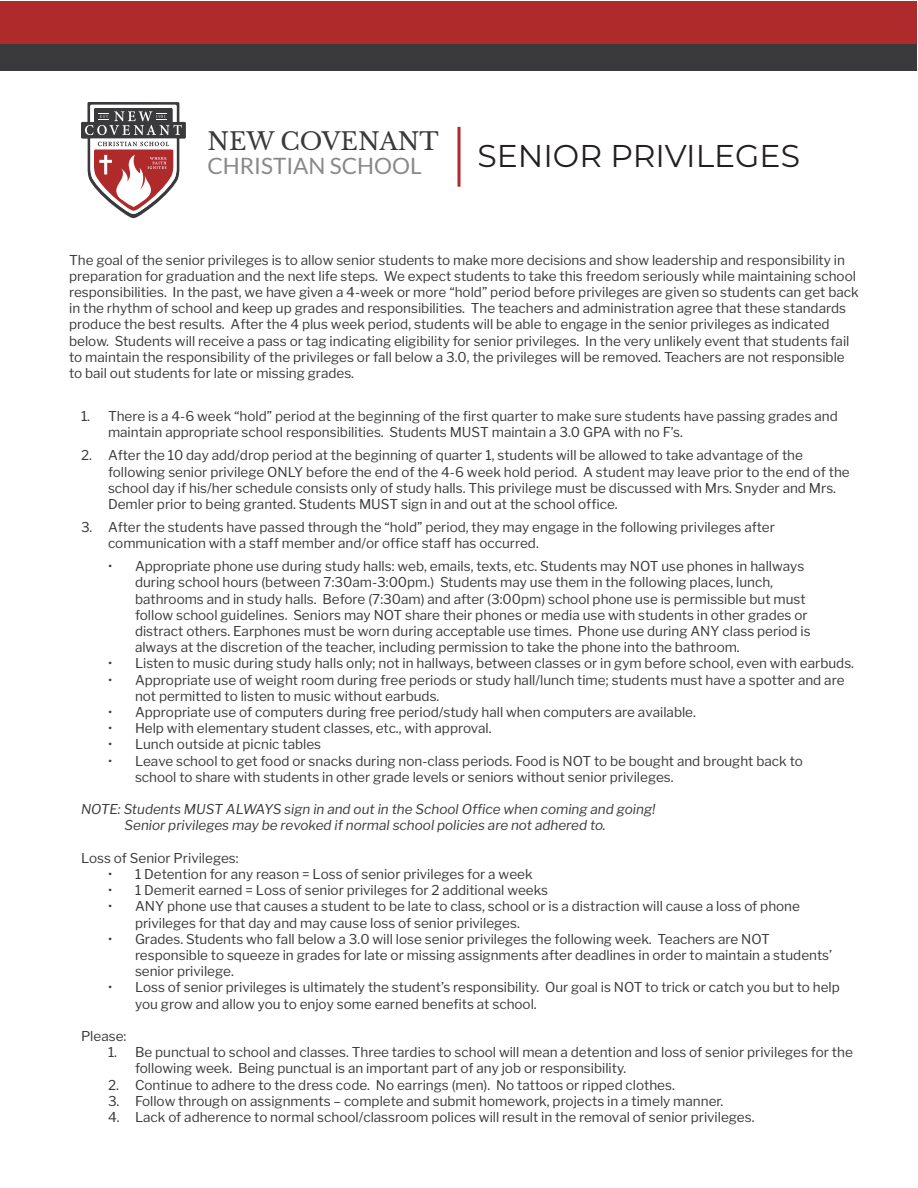
<style>
.page{position:relative;width:918px;height:1188px;background:#fff}
.page>*{position:absolute;margin:0;border:0;box-sizing:border-box;transform-origin:0 0}
.t1{font:31.5px "Montserrat";color:#231f20}
.t2{font:24px "Libre Baskerville";color:#3a3a3c}
.t3{font:22.5px "Lato";color:#89898a}
.t4{font:13.5px/16.2px "Libre Franklin";color:#3a3a3c}
.t5{font:italic 13.5px "Libre Franklin";color:#3a3a3c}
</style>
<div class="page">
<svg style="left:81px;top:102px;width:105px;height:116px"></svg>
<hr style="left:458px;top:127px;width:2px;height:60px;background:#af2a2b">
<div style="left:1px;top:1px;width:916px;height:43px;background:#af2a2b"></div>
<div style="left:1px;top:44px;width:916px;height:26px;background:#3a3a3c"></div>
<p class="t2" style="left:207px;top:127px;width:233px">NEW COVENANT</p>
<p class="t3" style="left:207px;top:153px;width:216px">CHRISTIAN SCHOOL</p>
<p class="t1" style="left:477px;top:134px;width:324px">SENIOR PRIVILEGES</p>
<p class="t4" style="left:69px;top:252px;width:791px">The goal of the senior privileges is to allow senior students to make more decisions and show leadership and responsibility in preparation for graduation and the next life steps. We expect students to take this freedom seriously while maintaining school responsibilities. In the past, we have given a 4-week or more “hold” period before privileges are given so students can get back in the rhythm of school and keep up grades and responsibilities. The teachers and administration agree that these standards produce the best results. After the 4 plus week period, students will be able to engage in the senior privileges as indicated below. Students will receive a pass or tag indicating eligibility for senior privileges. In the very unlikely event that students fail to maintain the responsibility of the privileges or fall below a 3.0, the privileges will be removed. Teachers are not responsible to bail out students for late or missing grades.</p>
<p class="t4" style="left:108px;top:408px;width:731px;text-indent:-27px">1. There is a 4-6 week “hold” period at the beginning of the first quarter to make sure students have passing grades and maintain appropriate school responsibilities. Students MUST maintain a 3.0 GPA with no F’s.</p>
<p class="t4" style="left:108px;top:447px;width:743px;text-indent:-27px">2. After the 10 day add/drop period at the beginning of quarter 1, students will be allowed to take advantage of the following senior privilege ONLY before the end of the 4-6 week hold period. A student may leave prior to the end of the school day if his/her schedule consists only of study halls. This privilege must be discussed with Mrs. Snyder and Mrs.<br>Demler prior to being granted. Students MUST sign in and out at the school office.</p>
<p class="t4" style="left:108px;top:519px;width:668px;text-indent:-27px">3. After the students have passed through the “hold” period, they may engage in the following privileges after communication with a staff member and/or office staff has occurred.</p>
<p class="t4" style="left:135px;top:558px;width:677px;text-indent:-27px">• Appropriate phone use during study halls: web, emails, texts, etc. Students may NOT use phones in hallways during school hours (between 7:30am-3:00pm.) Students may use them in the following places, lunch, bathrooms and in study halls. Before (7:30am) and after (3:00pm) school phone use is permissible but must follow school guidelines. Seniors may NOT share their phones or media use with students in other grades or distract others. Earphones must be worn during acceptable use times. Phone use during ANY class period is always at the discretion of the teacher, including permission to take the phone into the bathroom.</p>
<p class="t4" style="left:108px;top:655px;width:748px">• Listen to music during study halls only; not in hallways, between classes or in gym before school, even with earbuds.</p>
<p class="t4" style="left:135px;top:672px;width:711px;text-indent:-27px">• Appropriate use of weight room during free periods or study hall/lunch time; students must have a spotter and are not permitted to listen to music without earbuds.</p>
<p class="t4" style="left:108px;top:704px;width:589px">• Appropriate use of computers during free period/study hall when computers are available.</p>
<p class="t4" style="left:108px;top:720px;width:385px">• Help with elementary student classes, etc., with approval.</p>
<p class="t4" style="left:108px;top:736px;width:215px">• Lunch outside at picnic tables</p>
<p class="t4" style="left:135px;top:753px;width:669px;text-indent:-27px">• Leave school to get food or snacks during non-class periods. Food is NOT to be bought and brought back to school to share with students in other grade levels or seniors without senior privileges.</p>
<p class="t5" style="left:81px;top:801px;width:576px">NOTE: Students MUST ALWAYS sign in and out in the School Office when coming and going!</p>
<p class="t5" style="left:125px;top:817px;width:483px">Senior privileges may be revoked if normal school policies are not adhered to.</p>
<p class="t4" style="left:81px;top:850px;width:159px">Loss of Senior Privileges:</p>
<p class="t4" style="left:108px;top:866px;width:426px">• 1 Detention for any reason = Loss of senior privileges for a week</p>
<p class="t4" style="left:108px;top:882px;width:442px">• 1 Demerit earned = Loss of senior privileges for 2 additional weeks</p>
<p class="t4" style="left:135px;top:898px;width:667px;text-indent:-27px">• ANY phone use that causes a student to be late to class, school or is a distraction will cause a loss of phone privileges for that day and may cause loss of senior privileges.</p>
<p class="t4" style="left:135px;top:931px;width:699px;text-indent:-27px">• Grades. Students who fall below a 3.0 will lose senior privileges the following week. Teachers are NOT responsible to squeeze in grades for late or missing assignments after deadlines in order to maintain a students’ senior privilege.</p>
<p class="t4" style="left:135px;top:979px;width:706px;text-indent:-27px">• Loss of senior privileges is ultimately the student’s responsibility. Our goal is NOT to trick or catch you but to help you grow and allow you to enjoy some earned benefits at school.</p>
<p class="t4" style="left:81px;top:1028px;width:47px">Please:</p>
<p class="t4" style="left:135px;top:1044px;width:719px;text-indent:-27px">1. Be punctual to school and classes. Three tardies to school will mean a detention and loss of senior privileges for the following week. Being punctual is an important part of any job or responsibility.</p>
<p class="t4" style="left:108px;top:1077px;width:568px">2. Continue to adhere to the dress code. No earrings (men). No tattoos or ripped clothes.</p>
<p class="t4" style="left:108px;top:1093px;width:617px">3. Follow through on assignments – complete and submit homework, projects in a timely manner.</p>
<p class="t4" style="left:108px;top:1109px;width:648px">4. Lack of adherence to normal school/classroom polices will result in the removal of senior privileges.</p>
</div>
